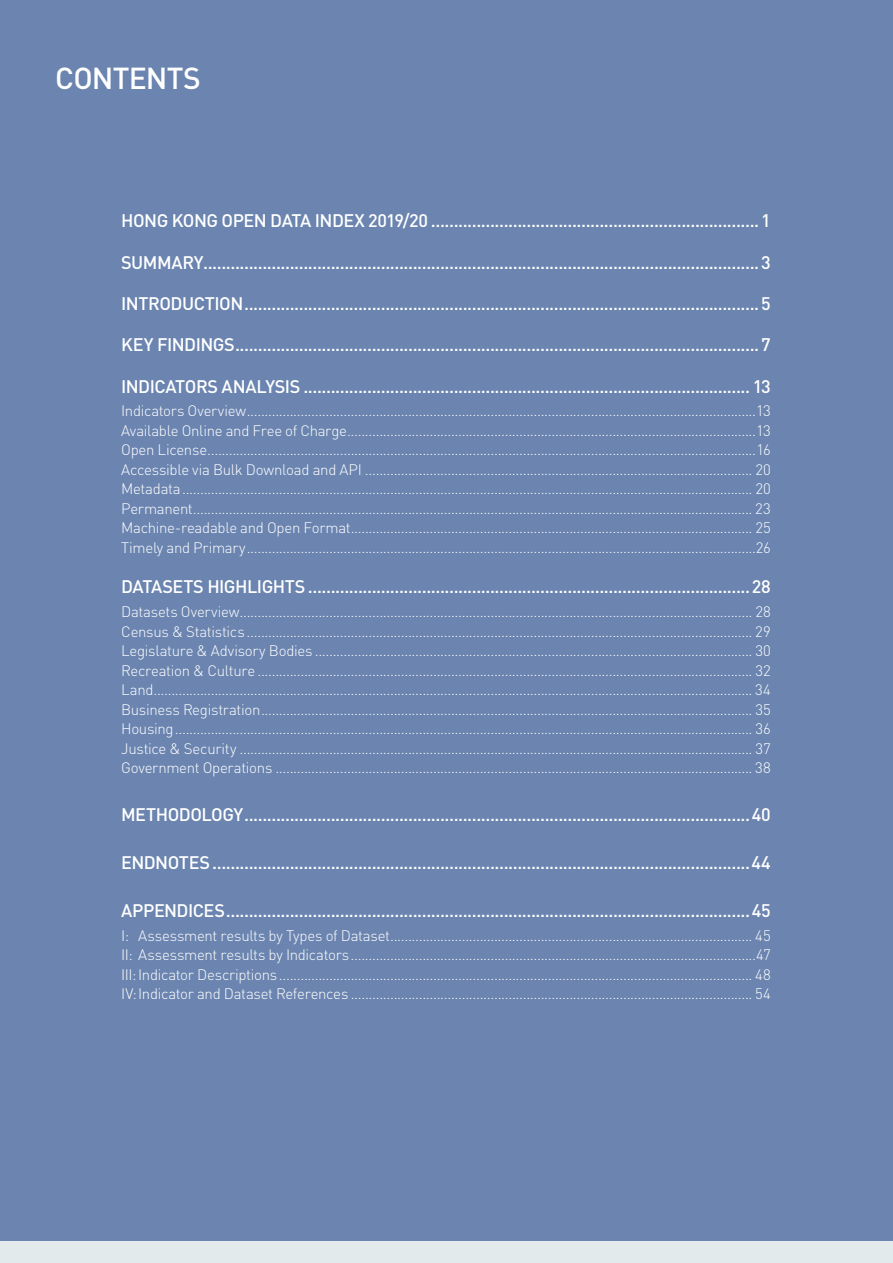
<style>
.page{position:relative;width:893px;height:1263px;background:#6b85b0}
.page>*{position:absolute;margin:0;border:0;box-sizing:border-box;transform-origin:0 0}
.t1{font:500 30px "DIN";letter-spacing:-.025em;color:#fff}
.t2{font:500 18px "DIN";letter-spacing:-.03em;color:#fff}
.t3{font:300 15px/19.5px "DIN";letter-spacing:-.02em;color:#fff;text-align:justify}
</style>
<div class="page">
<div style="left:0;top:1242px;width:893px;height:21px;background:#e2eaeb"></div>
<h1 class="t1" style="left:55px;top:59px;width:147px">CONTENTS</h1>
<p class="t2" style="left:121px;top:209px;width:651px">HONG KONG OPEN DATA INDEX 2019/20 ........................................................................1</p>
<p class="t2" style="left:121px;top:251px;width:651px">SUMMARY..........................................................................................................................3</p>
<p class="t2" style="left:121px;top:292px;width:651px">INTRODUCTION.................................................................................................................5</p>
<p class="t2" style="left:121px;top:332px;width:651px">KEY FINDINGS...................................................................................................................7</p>
<p class="t2" style="left:121px;top:374px;width:651px">INDICATORS ANALYSIS .................................................................................................. 13</p>
<p class="t3" style="left:121px;top:401px;width:651px">Indicators Overview..............................................................................................................................................13<br>Available Online and Free of Charge..................................................................................................................13<br>Open License.........................................................................................................................................................16<br>Accessible via Bulk Download and API ............................................................................................................ 20<br>Metadata............................................................................................................................................................... 20<br>Permanent............................................................................................................................................................ 23<br>Machine-readable and Open Format................................................................................................................ 25<br>Timely and Primary..............................................................................................................................................26</p>
<p class="t2" style="left:121px;top:575px;width:651px">DATASETS HIGHLIGHTS .................................................................................................28</p>
<p class="t3" style="left:121px;top:602px;width:651px">Datasets Overview............................................................................................................................................... 28<br>Census &amp; Statistics ............................................................................................................................................. 29<br>Legislature &amp; Advisory Bodies .......................................................................................................................... 30<br>Recreation &amp; Culture .......................................................................................................................................... 32<br>Land....................................................................................................................................................................... 34<br>Business Registration......................................................................................................................................... 35<br>Housing................................................................................................................................................................. 36<br>Justice &amp; Security ............................................................................................................................................... 37<br>Government Operations ..................................................................................................................................... 38</p>
<p class="t2" style="left:121px;top:803px;width:651px">METHODOLOGY...............................................................................................................40</p>
<p class="t2" style="left:121px;top:851px;width:651px">ENDNOTES......................................................................................................................44</p>
<p class="t2" style="left:121px;top:899px;width:651px">APPENDICES...................................................................................................................45</p>
<p class="t3" style="left:121px;top:925px;width:651px">I: Assessment results by Types of Dataset..................................................................................................... 45<br>II: Assessment results by Indicators.................................................................................................................47<br>III:Indicator Descriptions.................................................................................................................................... 48<br>IV:Indicator and Dataset References ................................................................................................................ 54</p>
</div>
